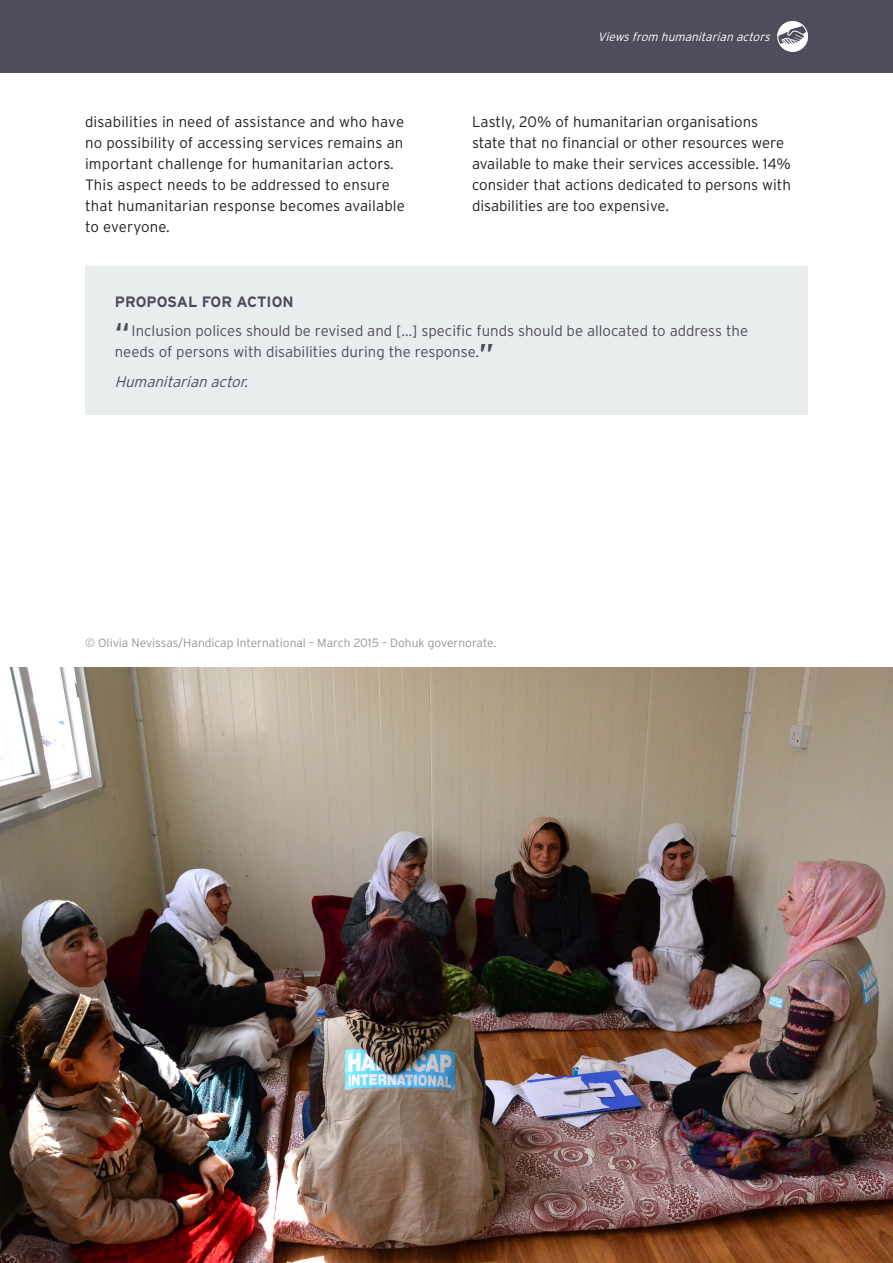
<style>
.page{position:relative;width:893px;height:1263px;background:#fff}
.page>*{position:absolute;margin:0;border:0;box-sizing:border-box;transform-origin:0 0}
.text_courant{font:300 15px/21px "Interstate";color:#231f20}
.text_proposal_action{font:300 15px/21px "Interstate";color:#4e4c5a}
.text_proposal_action-2{font:italic 300 15px "Interstate";color:#4e4c5a}
.text_proposal_action-3{font:700 15px "Interstate";color:#4e4c5a}
.photo_legend{font:300 12px "Interstate";color:#939598}
.roulette_droite{font:italic 300 12px "Interstate";color:#fff}
.s1{font-weight:400;font-size:30px}
</style>
<div class="page">
<div style="left:0;top:0;width:893px;height:73px;background:#4f4c5b"></div>
<svg style="left:777px;top:21px;width:31px;height:31px"></svg>
<img style="left:0;top:668px;width:893px;height:595px">
<div style="left:85px;top:267px;width:723px;height:148px;background:#eaeded"></div>
<p class="roulette_droite" style="left:598px;top:30px;width:177px">Viewsfrom humanitarianactors</p>
<p class="text_courant" style="left:85px;top:111px;width:321px">disabilities in need of assistance and who have no possibility of accessing services remains an important challenge for humanitarian actors.<br>This aspect needs to be addressed to ensure that humanitarian response becomes available to everyone.</p>
<p class="text_courant" style="left:472px;top:111px;width:320px">Lastly, 20% of humanitarian organisations state that no financial or other resources were available to make their services accessible. 14% consider that actions dedicated to persons with disabilities are too expensive.</p>
<p class="text_proposal_action-3" style="left:115px;top:292px;width:180px">PROPOSAL FOR ACTION</p>
<p class="text_proposal_action" style="left:115px;top:320px;width:635px"><span class="s1">“</span>Inclusion polices should be revised and […] specific funds should be allocated to address the needs of persons with disabilities during the response.<span class="s1">”</span></p>
<p class="text_proposal_action-2" style="left:115px;top:372px;width:139px">Humanitarianactor.</p>
<p class="photo_legend" style="left:85px;top:636px;width:413px">© Olivia Nevissas/Handicap International – March 2015 – Dohuk governorate.</p>
</div>
